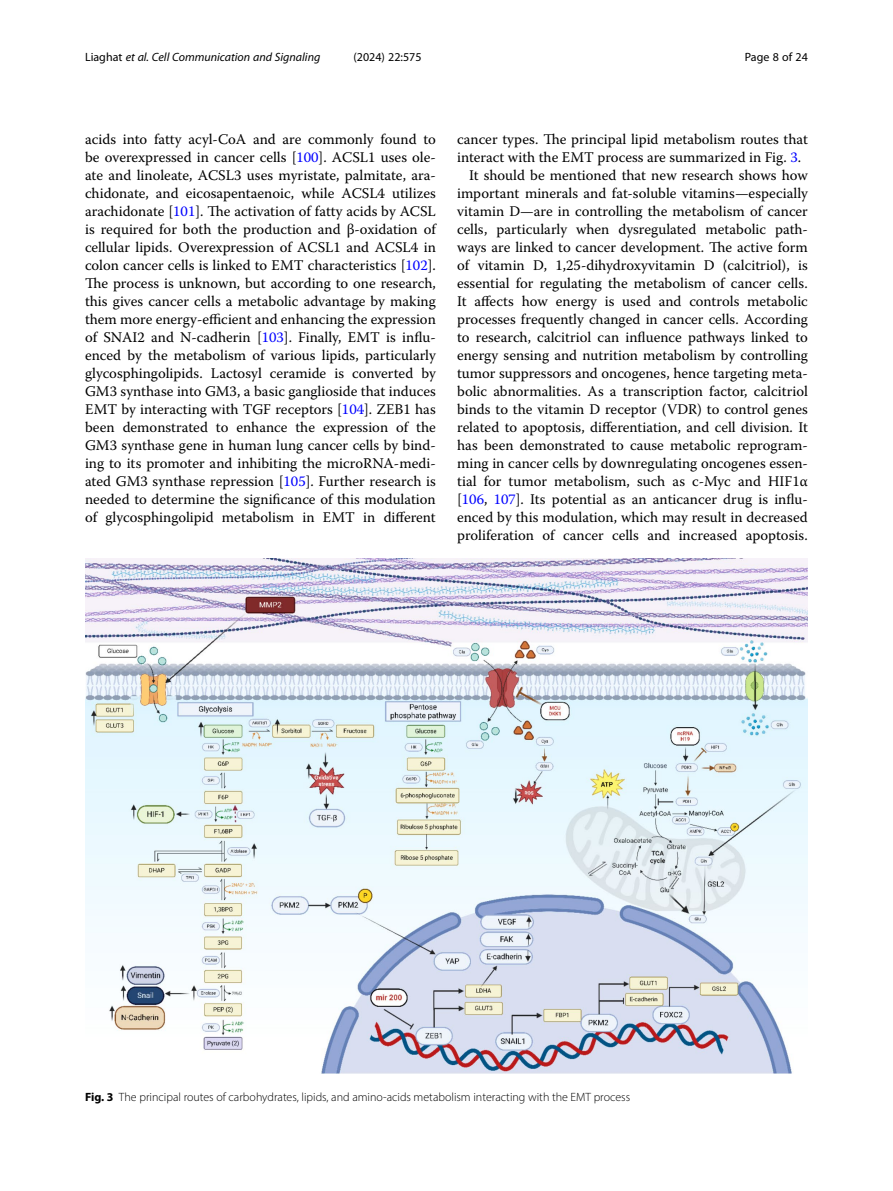
<style>
.page{position:relative;width:893px;height:1191px;background:#fff}
.page>*{position:absolute;margin:0;border:0;box-sizing:border-box;transform-origin:0 0}
.Body_Text_Indent{font:14.7px/18px "Warnock Pro";color:#000;text-align:justify}
.Figure_Caption{font:300 12px "Myriad Pro";color:#000}
.t1{font:italic 12px "Myriad Pro";color:#000}
.t2{font:12px "Myriad Pro";color:#000}
.s1{font-style:normal}
.s2{color:#00f}
.s3{font-weight:700}
</style>
<div class="page">
<img style="left:85px;top:558px;width:723px;height:516px">
<p class="t1" style="left:85px;top:50px;width:237px"><span class="s1">Liaghat</span> et al. Cell Communication and Signaling</p>
<p class="t2" style="left:353px;top:50px;width:70px">(2024) 22:575</p>
<p class="t2" style="left:745px;top:50px;width:65px">Page 8 of 24</p>
<p class="Body_Text_Indent" style="left:85px;top:130px;width:352px">acids into fatty acyl-CoA and are commonly found to be overexpressed in cancer cells [<span class="s2">100</span>]. ACSL1 uses ole&shy;ate and linoleate, ACSL3 uses myristate, palmitate, ara&shy;chidonate, and eicosapentaenoic, while ACSL4 utilizes arachidonate [<span class="s2">101</span>]. The activation of fatty acids by ACSL is required for both the production and β-oxidation of cellular lipids. Overexpression of ACSL1 and ACSL4 in colon cancer cells is linked to EMT characteristics [<span class="s2">102</span>].<br>The process is unknown, but according to one research, this gives cancer cells a metabolic advantage by making them more energy-efficient and enhancing the expression of SNAI2 and N-cadherin [<span class="s2">103</span>]. Finally, EMT is influ&shy;enced by the metabolism of various lipids, particularly glycosphingolipids. Lactosyl ceramide is converted by GM3 synthase into GM3, a basic ganglioside that induces EMT by interacting with TGF receptors [<span class="s2">104</span>]. ZEB1 has been demonstrated to enhance the expression of the GM3 synthase gene in human lung cancer cells by bind&shy;ing to its promoter and inhibiting the microRNA-medi&shy;ated GM3 synthase repression [<span class="s2">105</span>]. Further research is needed to determine the significance of this modulation of glycosphingolipid metabolism in EMT in different</p>
<p class="Body_Text_Indent" style="left:457px;top:130px;width:352px">cancer types. The principal lipid metabolism routes that interact with the EMT process are summarized in Fig. <span class="s2">3</span>.</p>
<p class="Body_Text_Indent" style="left:457px;top:166px;width:352px;text-indent:12px">It should be mentioned that new research shows how important minerals and fat-soluble vitamins—especially vitamin D—are in controlling the metabolism of cancer cells, particularly when dysregulated metabolic path&shy;ways are linked to cancer development. The active form of vitamin D, 1,25-dihydroxyvitamin D (calcitriol), is essential for regulating the metabolism of cancer cells.<br>It affects how energy is used and controls metabolic processes frequently changed in cancer cells. According to research, calcitriol can influence pathways linked to energy sensing and nutrition metabolism by controlling tumor suppressors and oncogenes, hence targeting meta&shy;bolic abnormalities. As a transcription factor, calcitriol binds to the vitamin D receptor (VDR) to control genes related to apoptosis, differentiation, and cell division. It has been demonstrated to cause metabolic reprogram&shy;ming in cancer cells by downregulating oncogenes essen&shy;tial for tumor metabolism, such as c-Myc and HIF1α [<span class="s2">106</span>, <span class="s2">107</span>]. Its potential as an anticancer drug is influ&shy;enced by this modulation, which may result in decreased proliferation of cancer cells and increased apoptosis.</p>
<p class="Figure_Caption" style="left:85px;top:1089px;width:547px"><span class="s3">Fig. 3</span> The principal routes of carbohydrates, lipids, and amino-acids metabolism interacting with the EMT process</p>
</div>
